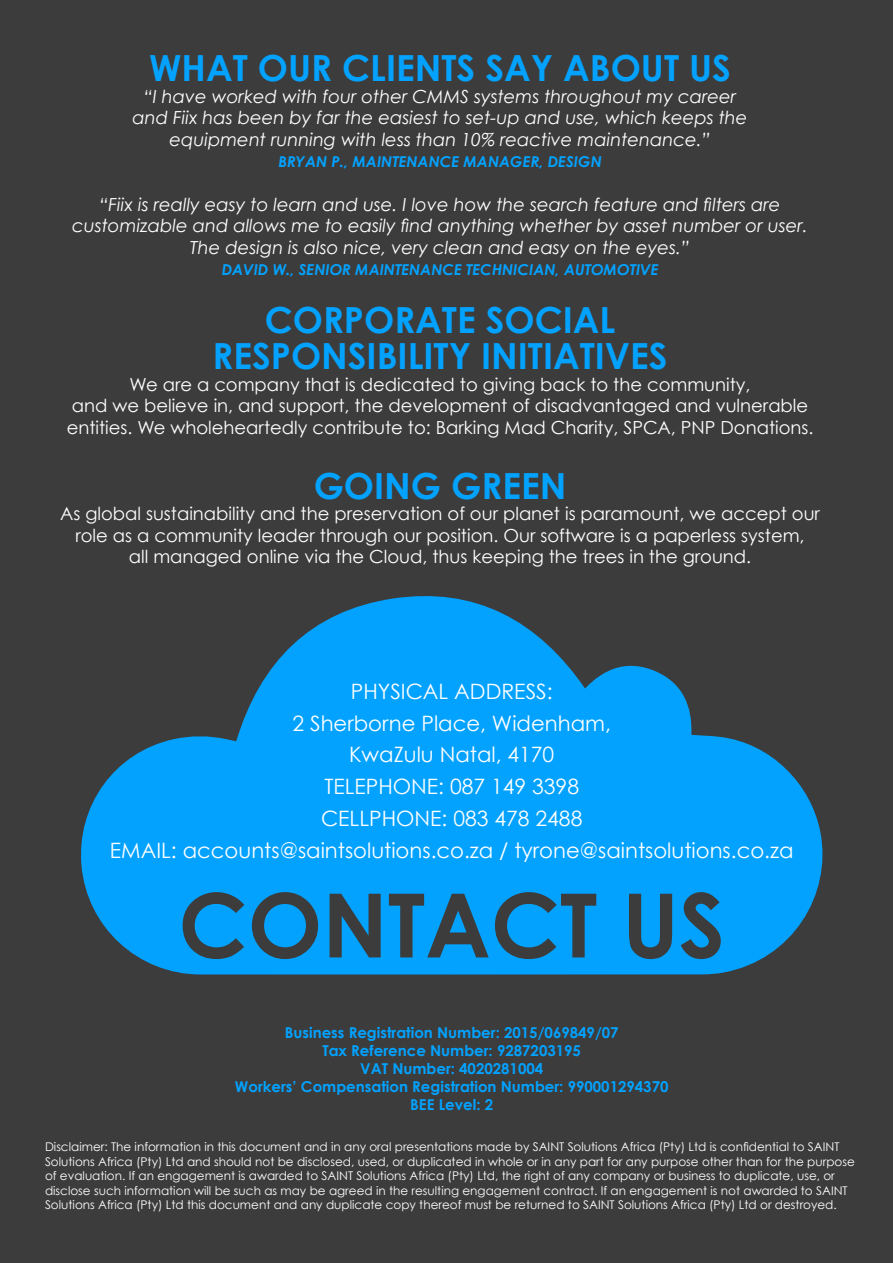
<style>
.page{position:relative;width:893px;height:1263px;background:#3c3c3c}
.page>*{position:absolute;margin:0;border:0;box-sizing:border-box;transform-origin:0 0}
.t1{font:700 88.65px "Century Gothic";color:#3c3c3c}
.t2{font:700 36px "Century Gothic";color:#03a2ff}
.t3{font:21.15px "Century Gothic";color:#fff}
.t4{font:18px "Century Gothic";color:#fff}
.t5{font:italic 18px "Century Gothic";color:#fff}
.t6{font:700 15px "Century Gothic";color:#03a2ff}
.t7{font:italic 700 15px "Century Gothic";color:#03a2ff}
.t8{font:12px/14.4px "Century Gothic";color:#fff}
</style>
<div class="page">
<svg style="left:81px;top:596px;width:742px;height:378px;fill:#03a2ff"></svg>
<p class="t2" style="left:149px;top:45px;width:583px">WHAT OUR CLIENTS SAY ABOUT US</p>
<p class="t5" style="left:144px;top:85px;width:594px">“I have worked with four other CMMS systems throughout my career</p>
<p class="t5" style="left:133px;top:107px;width:617px">and Fiix has been by far the easiest to set-up and use, which keeps the</p>
<p class="t5" style="left:170px;top:128px;width:542px">equipment running with less than 10% reactive maintenance.”</p>
<p class="t7" style="left:278px;top:152px;width:325px">BRYAN P., MAINTENANCE MANAGER, DESIGN</p>
<p class="t5" style="left:100px;top:193px;width:683px">“Fiix is really easy to learn and use. I love how the search feature and filters are</p>
<p class="t5" style="left:72px;top:215px;width:737px">customizable and allows me to easily find anything whether by asset number or user.</p>
<p class="t5" style="left:190px;top:236px;width:501px">The design is also nice, very clean and easy on the eyes.”</p>
<p class="t7" style="left:222px;top:260px;width:438px">DAVID W., SENIOR MAINTENANCE TECHNICIAN, AUTOMOTIVE</p>
<p class="t2" style="left:265px;top:297px;width:352px">CORPORATE SOCIAL</p>
<p class="t2" style="left:213px;top:333px;width:457px">RESPONSIBILITY INITIATIVES</p>
<p class="t4" style="left:130px;top:373px;width:622px">We are a company that is dedicated to giving back to the community,</p>
<p class="t4" style="left:72px;top:395px;width:738px">and we believe in, and support, the development of disadvantaged and vulnerable</p>
<p class="t4" style="left:67px;top:416px;width:748px">entities. We wholeheartedly contribute to: Barking Mad Charity, SPCA, PNP Donations.</p>
<p class="t2" style="left:314px;top:463px;width:254px">GOING GREEN</p>
<p class="t4" style="left:60px;top:503px;width:761px">As global sustainability and the preservation of our planet is paramount, we accept our</p>
<p class="t4" style="left:75px;top:524px;width:731px">role as a community leader through our position. Our software is a paperless system,</p>
<p class="t4" style="left:129px;top:546px;width:624px">all managed online via the Cloud, thus keeping the trees in the ground.</p>
<p class="t3" style="left:351px;top:678px;width:203px">PHYSICAL ADDRESS:</p>
<p class="t3" style="left:293px;top:710px;width:320px">2 Sherborne Place, Widenham,</p>
<p class="t3" style="left:349px;top:742px;width:207px">KwaZulu Natal, 4170</p>
<p class="t3" style="left:324px;top:774px;width:256px">TELEPHONE: 087 149 3398</p>
<p class="t3" style="left:321px;top:806px;width:263px">CELLPHONE: 083 478 2488</p>
<p class="t3" style="left:110px;top:837px;width:685px">EMAIL: accounts@saintsolutions.co.za / tyrone@saintsolutions.co.za</p>
<p class="t1" style="left:178px;top:869px;width:548px">CONTACT US</p>
<p class="t6" style="left:285px;top:1023px;width:335px">Business Registration Number: 2015/069849/07</p>
<p class="t6" style="left:322px;top:1041px;width:260px">Tax Reference Number: 9287203195</p>
<p class="t6" style="left:360px;top:1059px;width:185px">VAT Number: 4020281004</p>
<p class="t6" style="left:235px;top:1077px;width:435px">Workers’ Compensation Registration Number: 990001294370</p>
<p class="t6" style="left:410px;top:1095px;width:85px">BEE Level: 2</p>
<p class="t8" style="left:45px;top:1140px;width:811px">Disclaimer: The information in this document and in any oral presentations made by SAINT Solutions Africa (Pty) Ltd is confidential to SAINT Solutions Africa (Pty) Ltd and should not be disclosed, used, or duplicated in whole or in any part for any purpose other than for the purpose of evaluation. If an engagement is awarded to SAINT Solutions Africa (Pty) Ltd, the right of any company or business to duplicate, use, or disclose such information will be such as may be agreed in the resulting engagement contract. If an engagement is not awarded to SAINT Solutions Africa (Pty) Ltd this document and any duplicate copy thereof must be returned to SAINT Solutions Africa (Pty) Ltd or destroyed.</p>
</div>
